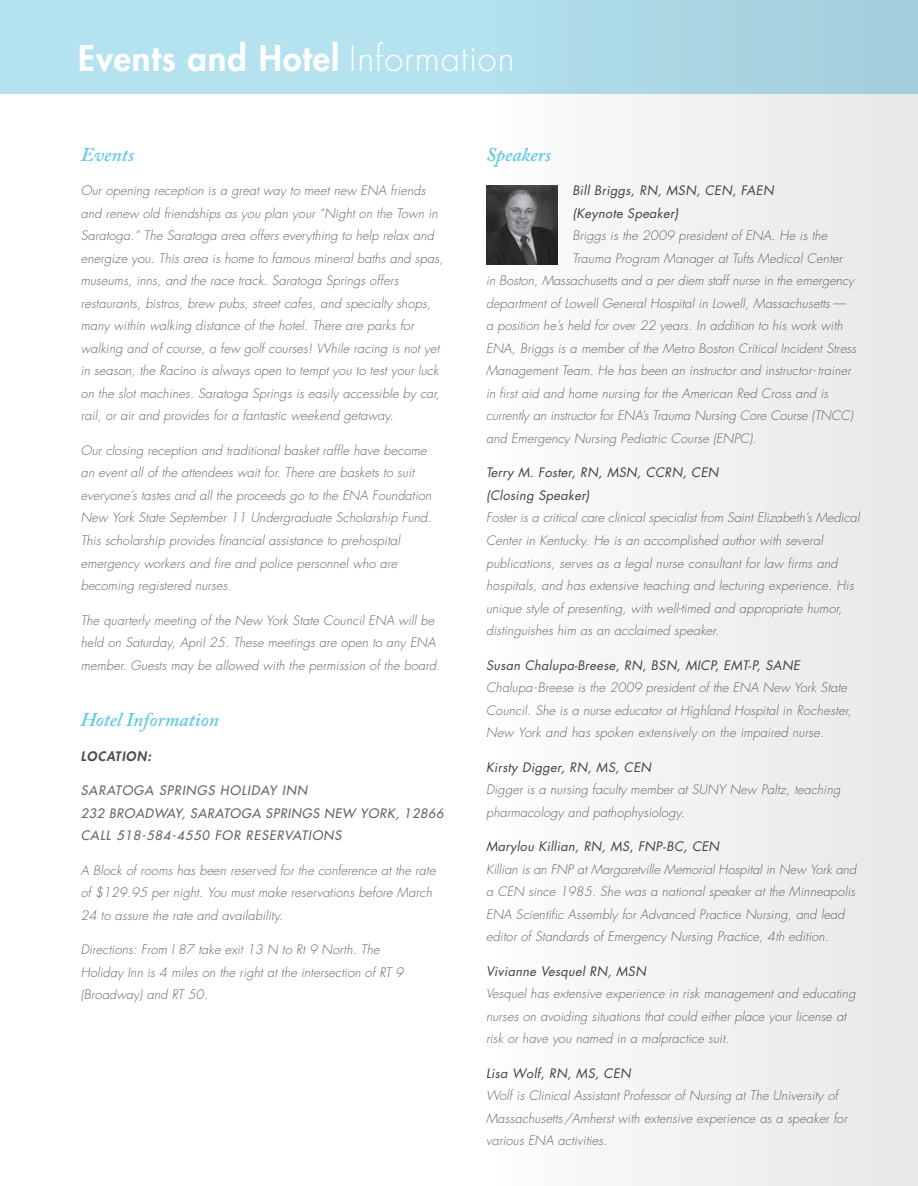
<style>
.page{position:relative;width:918px;height:1186px;background:#fff}
.page>*{position:absolute;margin:0;border:0;box-sizing:border-box;transform-origin:0 0}
.t1{font:800 34.5px "Futura";letter-spacing:.025em;color:#fff}
.t2{font:italic 600 19.5px "Adobe Caslon Pro";color:#62cae3}
.t3{font:italic 300 12.75px/22.5px "Futura";letter-spacing:.01em;color:#636467}
.t4{font:italic 12.75px/22.5px "Futura";letter-spacing:.025em;color:#414142}
.t5{font:italic 12.75px/22.5px "Futura";letter-spacing:.075em;color:#636467}
.t6{font:italic 800 12.75px "Futura";letter-spacing:.075em;color:#4d4d4f}
.s1{font-weight:300}
</style>
<div class="page">
<div style="left:483px;top:0;width:434px;height:1186px;background:#f1f1f2"></div>
<div style="left:0;top:0;width:917px;height:94px;background:linear-gradient(to right,#b9e7f5,#a6d1de)"></div>
<img style="left:486px;top:186px;width:71px;height:78px">
<h1 class="t1" style="left:78px;top:35px;width:437px">Events and Hotel <span class="s1">Information</span></h1>
<h2 class="t2" style="left:81px;top:143px;width:55px">Events</h2>
<p class="t3" style="left:81px;top:180px;width:364px">Our opening reception is a great way to meet new ENA friends and renew old friendships as you plan your “Night on the Town in Saratoga.” The Saratoga area offers everything to help relax and energize you. This area is home to famous mineral baths and spas, museums, inns, and the race track. Saratoga Springs offers restaurants, bistros, brew pubs, street cafes, and specialty shops, many within walking distance of the hotel. There are parks for walking and of course, a few golf courses! While racing is not yet in season, the Racino is always open to tempt you to test your luck on the slot machines. Saratoga Springs is easily accessible by car, rail, or air and provides for a fantastic weekend getaway.</p>
<p class="t3" style="left:81px;top:439px;width:352px">Our closing reception and traditional basket raffle have become an event all of the attendees wait for. There are baskets to suit everyone’s tastes and all the proceeds go to the ENA Foundation New York State September 11 Undergraduate Scholarship Fund.<br>This scholarship provides financial assistance to prehospital emergency workers and fire and police personnel who are becoming registered nurses.</p>
<p class="t3" style="left:81px;top:609px;width:361px">The quarterly meeting of the New York State Council ENA will be held on Saturday, April 25. These meetings are open to any ENA member. Guests may be allowed with the permission of the board.</p>
<h2 class="t2" style="left:81px;top:708px;width:140px">Hotel Information</h2>
<p class="t6" style="left:81px;top:748px;width:72px">LOCATION:</p>
<p class="t5" style="left:81px;top:779px;width:364px">SARATOGA SPRINGS HOLIDAY INN<br>232 BROADWAY, SARATOGA SPRINGS NEW YORK, 12866<br>CALL 518-584-4550 FOR RESERVATIONS</p>
<p class="t3" style="left:81px;top:859px;width:356px">A Block of rooms has been reserved for the conference at the rate of $129.95 per night. You must make reservations before March<br>24 to assure the rate and availability.</p>
<p class="t3" style="left:81px;top:939px;width:324px">Directions: From I 87 take exit 13 N to Rt 9 North. The<br>Holiday Inn is 4 miles on the right at the intersection of RT 9 (Broadway) and RT 50.</p>
<h2 class="t2" style="left:486px;top:143px;width:66px">Speakers</h2>
<p class="t4" style="left:572px;top:179px;width:203px">Bill Briggs, RN, MSN, CEN, FAEN (Keynote Speaker)</p>
<p class="t3" style="left:572px;top:225px;width:256px">Briggs is the 2009 president of ENA. He is the</p>
<p class="t3" style="left:572px;top:247px;width:271px">Trauma Program Manager at Tufts Medical Center</p>
<p class="t3" style="left:486px;top:270px;width:369px">in Boston, Massachusetts and a per diem staff nurse in the emergency</p>
<p class="t3" style="left:486px;top:292px;width:361px">department of Lowell General Hospital in Lowell, Massachusetts —</p>
<p class="t3" style="left:486px;top:315px;width:358px">a position he’s held for over 22 years. In addition to his work with</p>
<p class="t3" style="left:486px;top:337px;width:371px">ENA, Briggs is a member of the Metro Boston Critical Incident Stress</p>
<p class="t3" style="left:486px;top:360px;width:366px">Management Team. He has been an instructor and instructor- trainer</p>
<p class="t3" style="left:486px;top:382px;width:343px">in first aid and home nursing for the American Red Cross and is</p>
<p class="t3" style="left:486px;top:405px;width:368px">currently an instructor for ENA’s Trauma Nursing Core Course (TNCC)</p>
<p class="t3" style="left:486px;top:427px;width:272px">and Emergency Nursing Pediatric Course (ENPC).</p>
<p class="t4" style="left:486px;top:461px;width:234px">Terry M. Foster, RN, MSN, CCRN, CEN (Closing Speaker)</p>
<p class="t3" style="left:486px;top:507px;width:375px">Foster is a critical care clinical specialist from Saint Elizabeth’s Medical Center in Kentucky. He is an accomplished author with several publications, serves as a legal nurse consultant for law firms and hospitals, and has extensive teaching and lecturing experience. His unique style of presenting, with well-timed and appropriate humor, distinguishes him as an acclaimed speaker.</p>
<p class="t4" style="left:486px;top:653px;width:315px">Susan Chalupa-Breese, RN, BSN, MICP, EMT-P, SANE</p>
<p class="t3" style="left:486px;top:676px;width:367px">Chalupa-Breese is the 2009 president of the ENA New York State<br>Council. She is a nurse educator at Highland Hospital in Rochester,<br>New York and has spoken extensively on the impaired nurse.</p>
<p class="t4" style="left:486px;top:755px;width:166px">Kirsty Digger, RN, MS, CEN</p>
<p class="t3" style="left:486px;top:778px;width:356px">Digger is a nursing faculty member at SUNY New Paltz, teaching pharmacology and pathophysiology.</p>
<p class="t4" style="left:486px;top:835px;width:234px">Marylou Killian, RN, MS, FNP-BC, CEN</p>
<p class="t3" style="left:486px;top:858px;width:371px">Killian is an FNP at Margaretville Memorial Hospital in New York and a CEN since 1985. She was a national speaker at the Minneapolis ENA Scientific Assembly for Advanced Practice Nursing, and lead editor of Standards of Emergency Nursing Practice, 4th edition.</p>
<p class="t4" style="left:486px;top:959px;width:161px">Vivianne Vesquel RN, MSN</p>
<p class="t3" style="left:486px;top:982px;width:371px">Vesquel has extensive experience in risk management and educating nurses on avoiding situations that could either place your license at risk or have you named in a malpractice suit.</p>
<p class="t4" style="left:486px;top:1061px;width:146px">Lisa Wolf, RN, MS, CEN</p>
<p class="t3" style="left:486px;top:1084px;width:362px">Wolf is Clinical Assistant Professor of Nursing at The University of<br>Massachusetts/Amherst with extensive experience as a speaker for various ENA activities.</p>
</div>
